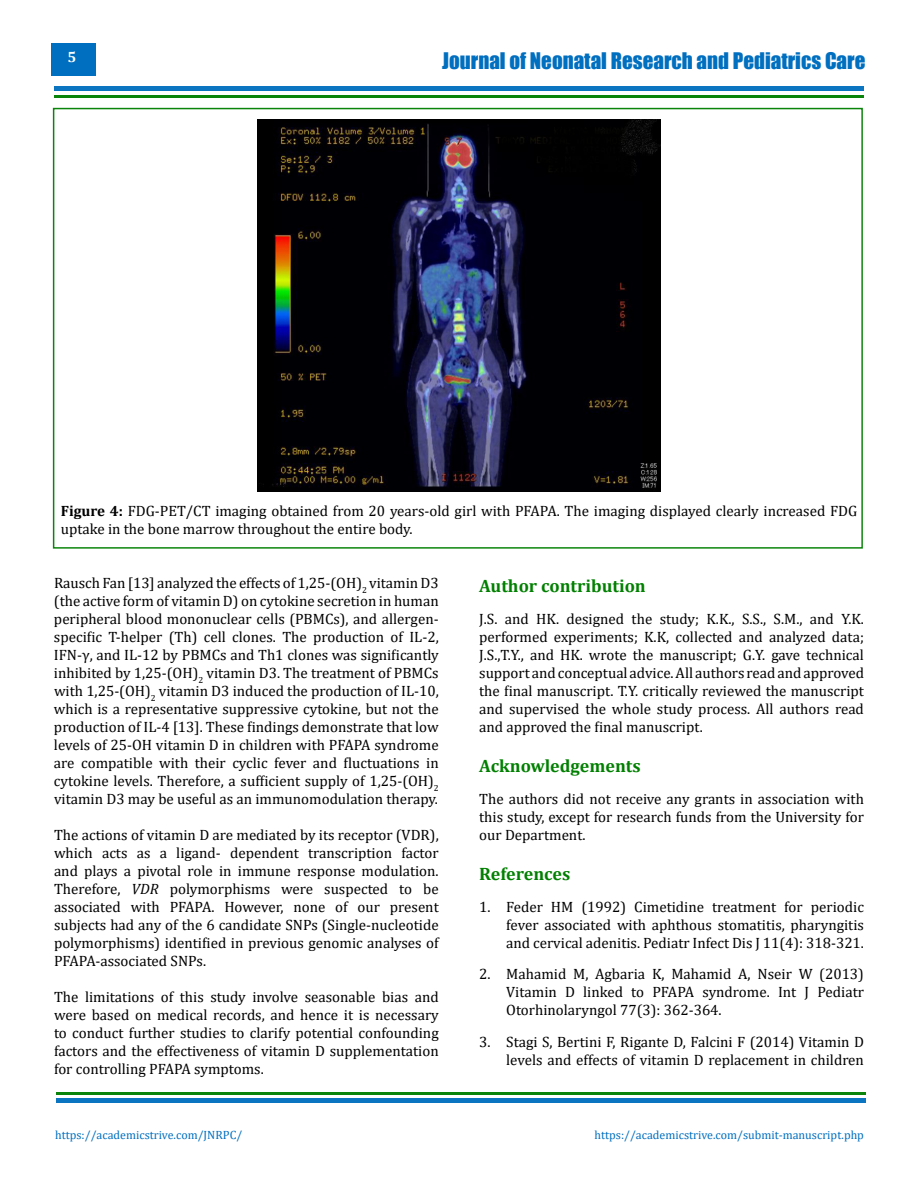
<style>
.page{position:relative;width:918px;height:1188px;background:#fff}
.page>*{position:absolute;margin:0;border:0;box-sizing:border-box;transform-origin:0 0}
.t1{font:21px "Impact";color:#006fc0}
.t2{font:700 18px "Cambria";color:#008000}
.t3{font:15px/18px "Cambria";color:#000;text-align:justify}
.t4{font:700 15px "Cambria";color:#fff}
.t5{font:12px "Cambria";color:#006fc0}
.s1{font-weight:700}
.s2{font-style:italic}
</style>
<div class="page">
<div style="left:51px;top:43px;width:45px;height:33px;background:#006fc0"></div>
<div style="left:54px;top:86px;width:810px;height:5px;background:#0b75c2"></div>
<hr style="left:56px;top:1098px;width:810px;height:4px;background:#0b75c2">
<hr style="left:54px;top:95px;width:810px;height:2px;background:#007f01">
<hr style="left:56px;top:1092px;width:810px;height:2px;background:#007f01">
<img style="left:257px;top:120px;width:404px;height:371px">
<div style="left:53px;top:108px;width:810px;height:441px;border:2px solid #007f01"></div>
<p class="t4" style="left:68px;top:47px;width:10px">5</p>
<h1 class="t1" style="left:442px;top:45px;width:425px">Journal of Neonatal Research and Pediatrics Care</h1>
<p class="t3" style="left:61px;top:501px;width:798px"><span class="s1">Figure 4:</span> FDG-PET/CT imaging obtained from 20 years-old girl with PFAPA. The imaging displayed clearly increased FDG uptake in the bone marrow throughout the entire body.</p>
<p class="t3" style="left:54px;top:573px;width:386px">Rausch Fan [13] analyzed the effects of 1,25-(OH)<sub>2</sub> vitamin D3 (the active form of vitamin D) on cytokine secretion in human peripheral blood mononuclear cells (PBMCs), and allergen&shy;specific T-helper (Th) cell clones. The production of IL-2, IFN-γ, and IL-12 by PBMCs and Th1 clones was significantly inhibited by 1,25-(OH)<sub>2</sub> vitamin D3. The treatment of PBMCs with 1,25-(OH)<sub>2</sub> vitamin D3 induced the production of IL-10, which is a representative suppressive cytokine, but not the production of IL-4 [13]. These findings demonstrate that low levels of 25-OH vitamin D in children with PFAPA syndrome are compatible with their cyclic fever and fluctuations in cytokine levels. Therefore, a sufficient supply of 1,25-(OH)<sub>2 </sub>vitamin D3 may be useful as an immunomodulation therapy.</p>
<p class="t3" style="left:54px;top:825px;width:386px">The actions of vitamin D are mediated by its receptor (VDR), which acts as a ligand- dependent transcription factor and plays a pivotal role in immune response modulation.<br>Therefore, <span class="s2">VDR</span> polymorphisms were suspected to be associated with PFAPA. However, none of our present subjects had any of the 6 candidate SNPs (Single-nucleotide polymorphisms) identified in previous genomic analyses of PFAPA-associated SNPs.</p>
<p class="t3" style="left:54px;top:987px;width:386px">The limitations of this study involve seasonable bias and were based on medical records, and hence it is necessary to conduct further studies to clarify potential confounding factors and the effectiveness of vitamin D supplementation for controlling PFAPA symptoms.</p>
<p class="t2" style="left:479px;top:573px;width:168px">Author contribution</p>
<p class="t3" style="left:479px;top:609px;width:386px">J.S. and HK. designed the study; K.K., S.S., S.M., and Y.K. performed experiments; K.K, collected and analyzed data; J.S.,T.Y., and HK. wrote the manuscript; G.Y. gave technical support and conceptual advice. All authors read and approved the final manuscript. T.Y. critically reviewed the manuscript and supervised the whole study process. All authors read and approved the final manuscript.</p>
<p class="t2" style="left:479px;top:753px;width:163px">Acknowledgements</p>
<p class="t3" style="left:479px;top:789px;width:386px">The authors did not receive any grants in association with this study, except for research funds from the University for our Department.</p>
<p class="t2" style="left:479px;top:861px;width:93px">References</p>
<p class="t3" style="left:506px;top:897px;width:359px;text-indent:-27px">1. Feder HM (1992) Cimetidine treatment for periodic fever associated with aphthous stomatitis, pharyngitis and cervical adenitis. Pediatr Infect Dis J 11(4): 318-321.</p>
<p class="t3" style="left:506px;top:965px;width:359px;text-indent:-27px">2. Mahamid M, Agbaria K, Mahamid A, Nseir W (2013)<br>Vitamin D linked to PFAPA syndrome. Int J Pediatr Otorhinolaryngol 77(3): 362-364.</p>
<p class="t3" style="left:479px;top:1032px;width:386px;text-align:right">3. Stagi S, Bertini F, Rigante D, Falcini F (2014) Vitamin D levels and effects of vitamin D replacement in children</p>
<p class="t5" style="left:55px;top:1128px;width:189px">https://academicstrive.com/JNRPC/</p>
<p class="t5" style="left:594px;top:1128px;width:271px">https://academicstrive.com/submit-manuscript.php</p>
</div>
